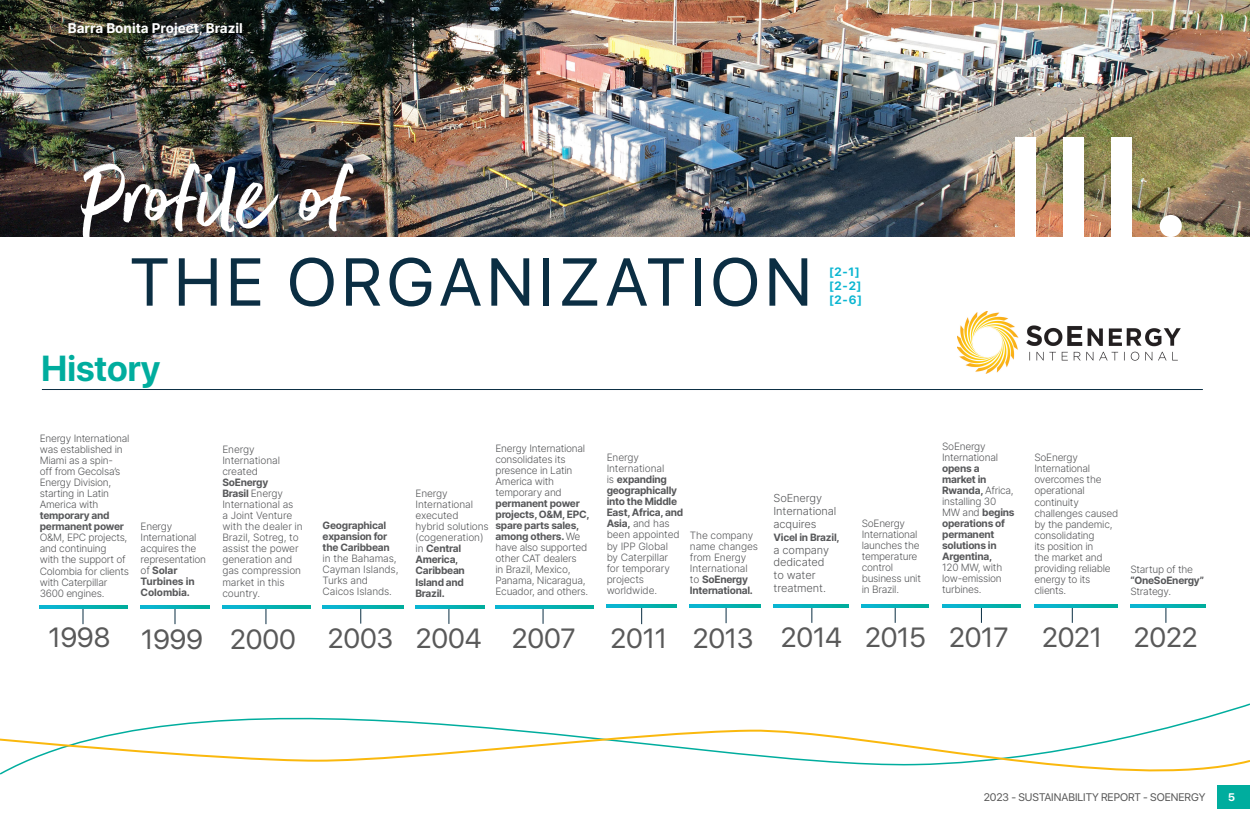
<style>
.page{position:relative;width:1250px;height:825px;background:#fff}
.page>*{position:absolute;margin:0;border:0;box-sizing:border-box;transform-origin:0 0}
.t1{font:700 141px "SF Pro Display";color:#fff}
.titulo_script{font:111px "Better Times";color:#fff}
.titulo_2{font:67.25px "SF Pro Display";letter-spacing:.075em;color:#0b2e43}
.subtitulo_1{font:700 36px "SF Pro Display";color:#00ad9e}
.t2{font:27.65px "SF Pro Display";color:#595959}
.t3{font:700 13.5px "Inter";color:#fff}
.gri{font:700 12px/14.4px "SF Pro Display";color:#0ab5d1}
.texto_general{font:300 11.05px/12.9px "Inter";letter-spacing:-.01em;color:#57585a}
.t4{font:11px "SF Pro Display";color:#595959}
.t5{font:700 11px "SF Pro Display";color:#fff}
.texto_general-2{font:300 10.15px/11.1px "Inter";letter-spacing:-.025em;color:#57585a}
.texto_general-3{font:700 10.15px "Inter";letter-spacing:-.025em;color:#57585a}
.s1{font-weight:700}
</style>
<div class="page">
<div style="left:1217px;top:785px;width:33px;height:24px;background:#00ad9e"></div>
<svg style="left:153px;top:703px;width:1097px;height:24px"></svg>
<svg style="left:0;top:727px;width:1250px;height:48px"></svg>
<svg style="left:83px;top:609px;width:1px;height:15px"></svg>
<svg style="left:175px;top:609px;width:1px;height:15px"></svg>
<svg style="left:361px;top:609px;width:1px;height:15px"></svg>
<svg style="left:726px;top:608px;width:1px;height:15px"></svg>
<svg style="left:812px;top:608px;width:1px;height:15px"></svg>
<svg style="left:895px;top:608px;width:1px;height:15px"></svg>
<svg style="left:981px;top:608px;width:1px;height:15px"></svg>
<svg style="left:1072px;top:608px;width:1px;height:15px"></svg>
<svg style="left:1166px;top:608px;width:1px;height:15px"></svg>
<svg style="left:449px;top:609px;width:1px;height:15px"></svg>
<svg style="left:266px;top:609px;width:1px;height:15px"></svg>
<svg style="left:543px;top:609px;width:1px;height:15px"></svg>
<svg style="left:641px;top:608px;width:1px;height:16px"></svg>
<img style="left:0;top:0;width:1250px;height:237px">
<svg style="left:40px;top:606px;width:88px;height:3px"></svg>
<svg style="left:141px;top:606px;width:69px;height:3px"></svg>
<svg style="left:323px;top:605px;width:80px;height:4px"></svg>
<svg style="left:774px;top:604px;width:74px;height:4px"></svg>
<svg style="left:862px;top:604px;width:66px;height:4px"></svg>
<svg style="left:943px;top:604px;width:78px;height:4px"></svg>
<svg style="left:1034px;top:604px;width:84px;height:4px"></svg>
<svg style="left:1130px;top:604px;width:75px;height:4px"></svg>
<svg style="left:415px;top:605px;width:69px;height:4px"></svg>
<svg style="left:222px;top:606px;width:88px;height:3px"></svg>
<svg style="left:496px;top:605px;width:97px;height:4px"></svg>
<svg style="left:607px;top:605px;width:69px;height:3px"></svg>
<svg style="left:690px;top:605px;width:70px;height:3px"></svg>
<hr style="left:42px;top:389px;width:1161px;height:1px;background:#0b2e43">
<img style="left:957px;top:311px;width:223px;height:63px">
<div style="left:69px;top:24px;width:179px;height:18px;background:#000;opacity:.75"></div>
<p class="t3" style="left:68px;top:18px;width:177px">Barra Bonita Project, Brazil</p>
<p class="titulo_script" style="left:83px;top:137px;width:273px">Profile of</p>
<p class="titulo_2" style="left:130px;top:230px;width:683px">THE ORGANIZATION</p>
<p class="subtitulo_1" style="left:41px;top:348px;width:121px">History</p>
<p class="gri" style="left:829px;top:264px;width:32px">[2-1]</p>
<p class="gri" style="left:829px;top:279px;width:35px">[2-2] [2-6]</p>
<p class="texto_general-2" style="left:40px;top:432px;width:91px">Energy International was established in<br>Miami as a spin-<br>off from Gecolsa’s<br>Energy Division, starting in Latin<br>America with <span class="s1">temporary and permanent power<br></span>O&amp;M, EPC projects, and continuing<br>with the support of<br>Colombia for clients with Caterpillar<br>3600 engines.</p>
<p class="texto_general-2" style="left:496px;top:442px;width:95px">Energy International consolidates its presence in Latin<br>America with temporary and <span class="s1">permanent power projects, O&amp;M, EPC, spare parts sales, among others.</span> We have also supported other CAT dealers<br>in Brazil, Mexico,<br>Panama, Nicaragua,<br>Ecuador, and others.</p>
<p class="texto_general-2" style="left:607px;top:452px;width:78px">Energy<br>International<br>is <span class="s1">expanding geographically into the Middle<br>East, Africa, and<br>Asia,</span> and has been appointed by IPP Global<br>by Caterpillar for temporary projects worldwide.</p>
<p class="texto_general-2" style="left:222px;top:443px;width:59px">Energy<br>International created</p>
<p class="texto_general-2" style="left:222px;top:477px;width:82px"><span class="s1">SoEnergy<br>Brasil</span> Energy<br>International as<br>a Joint Venture with the dealer in<br>Brazil, Sotreg, to assist the power generation and gas compression market in this country.</p>
<p class="texto_general-2" style="left:415px;top:488px;width:75px">Energy<br>International executed hybrid solutions (cogeneration) in <span class="s1">Central<br>America,<br>Caribbean<br>Island and<br>Brazil.</span></p>
<p class="texto_general-2" style="left:323px;top:519px;width:77px"><span class="s1">Geographical expansion for the Caribbean </span>in the Bahamas,<br>Cayman Islands,<br>Turks and<br>Caicos Islands.</p>
<p class="texto_general-2" style="left:141px;top:520px;width:67px">Energy<br>International acquires the representation of <span class="s1">Solar<br>Turbines in<br>Colombia.</span></p>
<p class="texto_general-2" style="left:690px;top:529px;width:70px">The company name changes from Energy<br>International to <span class="s1">SoEnergy<br>International.</span></p>
<p class="texto_general" style="left:774px;top:491px;width:64px">SoEnergy<br>International acquires</p>
<p class="texto_general-3" style="left:774px;top:529px;width:68px">Vicel in Brazil,</p>
<p class="texto_general" style="left:774px;top:543px;width:57px">a company dedicated to water treatment.</p>
<p class="texto_general-2" style="left:862px;top:518px;width:61px">SoEnergy<br>International launches the temperature control business unit in Brazil.</p>
<p class="t1" style="left:1007px;top:105px;width:185px">III.</p>
<p class="texto_general-2" style="left:942px;top:440px;width:74px">SoEnergy<br>International <span class="s1">opens a market in<br>Rwanda,</span> Africa, installing 30<br>MW and <span class="s1">begins operations of permanent solutions in<br>Argentina,<br></span>120 MW, with low-emission turbines.</p>
<p class="texto_general-2" style="left:1034px;top:452px;width:86px">SoEnergy<br>International overcomes the operational continuity challenges caused by the pandemic, consolidating<br>its position in<br>the market and providing reliable energy to its clients.</p>
<p class="texto_general-2" style="left:1130px;top:564px;width:75px">Startup of the <span class="s1">“OneSoEnergy”<br></span>Strategy.</p>
<p class="t2" style="left:48px;top:616px;width:63px">1998</p>
<p class="t2" style="left:141px;top:617px;width:63px">1999</p>
<p class="t2" style="left:230px;top:617px;width:67px">2000</p>
<p class="t2" style="left:328px;top:617px;width:67px">2003</p>
<p class="t2" style="left:416px;top:617px;width:67px">2004</p>
<p class="t2" style="left:512px;top:617px;width:65px">2007</p>
<p class="t2" style="left:611px;top:616px;width:58px">2011</p>
<p class="t2" style="left:693px;top:616px;width:62px">2013</p>
<p class="t2" style="left:781px;top:616px;width:63px">2014</p>
<p class="t2" style="left:865px;top:616px;width:62px">2015</p>
<p class="t2" style="left:949px;top:616px;width:61px">2017</p>
<p class="t2" style="left:1042px;top:616px;width:62px">2021</p>
<p class="t2" style="left:1134px;top:616px;width:65px">2022</p>
<p class="t4" style="left:984px;top:789px;width:223px">2023 - SUSTAINABILITY REPORT - SOENERGY</p>
<p class="t5" style="left:1228px;top:791px;width:8px">5</p>
</div>
